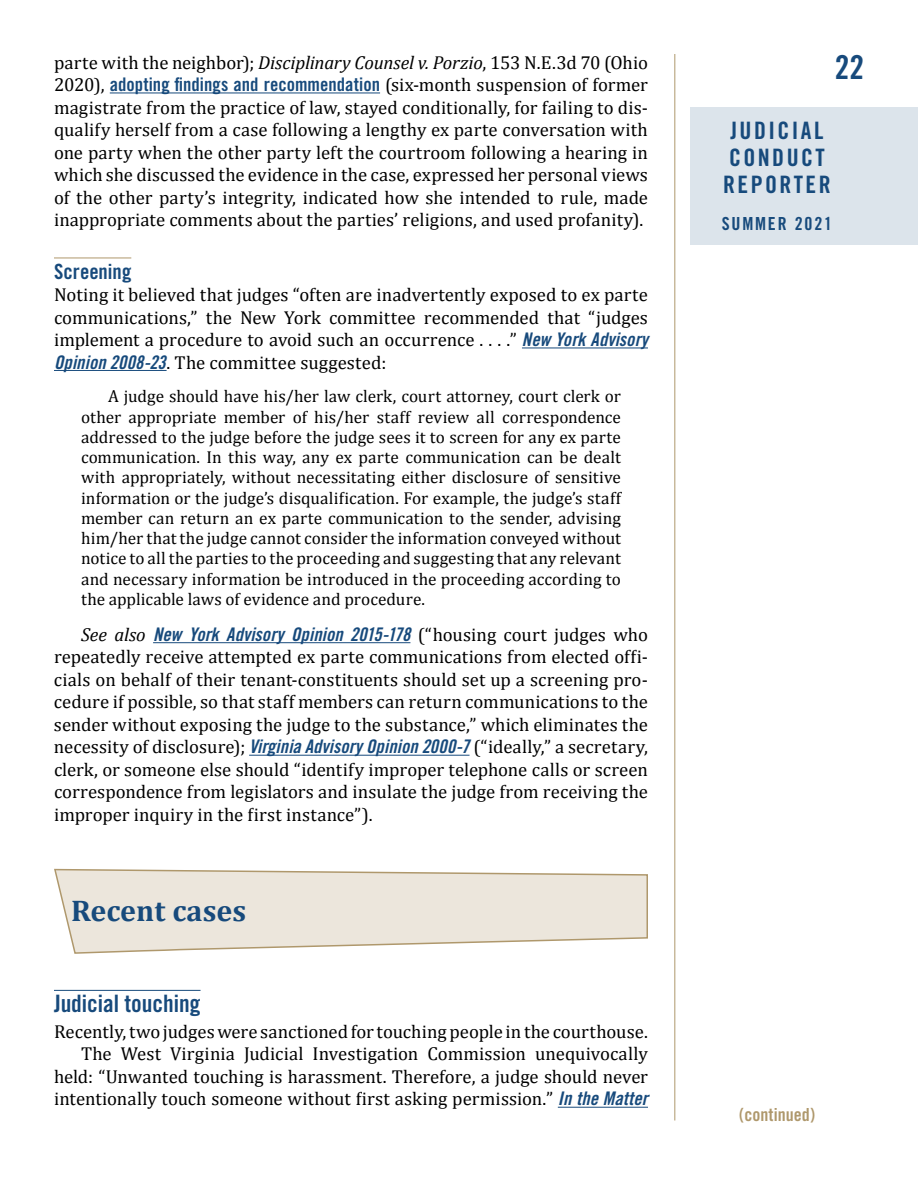
<style>
.page{position:relative;width:918px;height:1188px;background:#fff}
.page>*{position:absolute;margin:0;border:0;box-sizing:border-box;transform-origin:0 0}
.t1{font:33px "Trade Gothic Bold Cond Twenty";color:#174a7c}
.t2{font:700 30px "Cambria";color:#174a7c}
.t3{font:24px/27px "Trade Gothic Bold Cond Twenty";letter-spacing:.1em;color:#174a7c;text-align:center}
.t4{font:24px "Trade Gothic Bold Cond Twenty";color:#174a7c}
.t5{font:21px "Trade Gothic Bold Cond Twenty";color:#174a7c}
.t6{font:18.75px/22.5px "Cambria";color:#000;text-align:justify}
.t7{font:18.75px "Trade Gothic Bold Cond Twenty Obl";letter-spacing:.005em;color:#174a7c}
.t8{font:18px "Trade Gothic Bold Cond Twenty";color:#af986c}
.t9{font:18px "Trade Gothic Bold Cond Twenty";letter-spacing:.1em;color:#174a7c}
.t10{font:17.25px/20.2px "Cambria";color:#000;text-align:justify}
.s1{font-style:italic}
.s2{font-family:"Trade Gothic Bold Cond Twenty";color:#174a7c}
.s3{font-family:"Trade Gothic Bold Cond Twenty Obl";color:#174a7c}
.s4{font-family:"Cambria";font-style:italic;color:#000}
.s5{font-family:"Cambria";color:#000}
</style>
<div class="page">
<div style="left:690px;top:107px;width:228px;height:138px;background:#dce4eb"></div>
<hr style="left:675px;top:54px;width:1px;height:1066px;background:#af986c">
<hr style="left:110px;top:92px;width:270px;height:1px;background:#174a7c">
<hr style="left:54px;top:258px;width:77px;height:1px;background:#af986c">
<hr style="left:522px;top:347px;width:126px;height:1px;background:#174a7c">
<hr style="left:54px;top:370px;width:113px;height:1px;background:#174a7c">
<hr style="left:153px;top:642px;width:257px;height:1px;background:#174a7c">
<hr style="left:249px;top:755px;width:221px;height:1px;background:#174a7c">
<hr style="left:54px;top:990px;width:147px;height:1px;background:#174a7c">
<hr style="left:558px;top:1107px;width:90px;height:1px;background:#174a7c">
<svg style="left:54px;top:868px;width:594px;height:86px;background:#ece6dd"></svg>
<p class="t6" style="left:54px;top:51px;width:596px">parte with the neighbor); <span class="s1">Disciplinary Counsel v. Porzio</span>, 153 N.E.3d 70 (Ohio 2020), <span class="s2">adopting findings and recommendation</span> (six-month suspension of former magistrate from the practice of law, stayed conditionally, for failing to dis&shy;qualify herself from a case following a lengthy ex parte conversation with one party when the other party left the courtroom following a hearing in which she discussed the evidence in the case, expressed her personal views of the other party’s integrity, indicated how she intended to rule, made inappropriate comments about the parties’ religions, and used profanity).</p>
<p class="t5" style="left:54px;top:258px;width:79px">Screening</p>
<p class="t6" style="left:54px;top:283px;width:596px">Noting it believed that judges “often are inadvertently exposed to ex parte communications,” the New York committee recommended that “judges implement a procedure to avoid such an occurrence . . . .” <span class="s3">New York Advisory Opinion 2008-23</span>. The committee suggested:</p>
<p class="t10" style="left:81px;top:386px;width:542px;text-indent:27px">A judge should have his/her law clerk, court attorney, court clerk or other appropriate member of his/her staff review all correspondence addressed to the judge before the judge sees it to screen for any ex parte communication. In this way, any ex parte communication can be dealt with appropriately, without necessitating either disclosure of sensitive information or the judge’s disqualification. For example, the judge’s staff member can return an ex parte communication to the sender, advising him/her that the judge cannot consider the information conveyed without notice to all the parties to the proceeding and suggesting that any relevant and necessary information be introduced in the proceeding according to the applicable laws of evidence and procedure.</p>
<p class="t7" style="left:81px;top:623px;width:569px"><span class="s4">See also</span> New York Advisory Opinion 2015-178 <span class="s5">(“housing court judges who</span></p>
<p class="t6" style="left:54px;top:646px;width:596px">repeatedly receive attempted ex parte communications from elected offi&shy;cials on behalf of their tenant-constituents should set up a screening pro&shy;cedure if possible, so that staff members can return communications to the sender without exposing the judge to the substance,” which eliminates the necessity of disclosure); <span class="s3">Virginia Advisory Opinion 2000-7</span> (“ideally,” a secretary, clerk, or someone else should “identify improper telephone calls or screen correspondence from legislators and insulate the judge from receiving the improper inquiry in the first instance”).</p>
<h2 class="t2" style="left:71px;top:889px;width:176px">Recent cases</h2>
<p class="t4" style="left:54px;top:989px;width:148px">Judicial touching</p>
<p class="t6" style="left:54px;top:1020px;width:596px;text-align:right">Recently, two judges were sanctioned for touching people in the courthouse.<br>The West Virginia Judicial Investigation Commission unequivocally held: “Unwanted touching is harassment. Therefore, a judge should never intentionally touch someone without first asking permission.” <span class="s3">In the Matter</span></p>
<h1 class="t1" style="left:835px;top:47px;width:31px">22</h1>
<p class="t3" style="left:723px;top:116px;width:109px">JUDICIAL<br>CONDUCT<br>REPORTER</p>
<p class="t9" style="left:722px;top:213px;width:112px">SUMMER 2021</p>
<p class="t8" style="left:739px;top:1103px;width:78px">(continued)</p>
</div>
